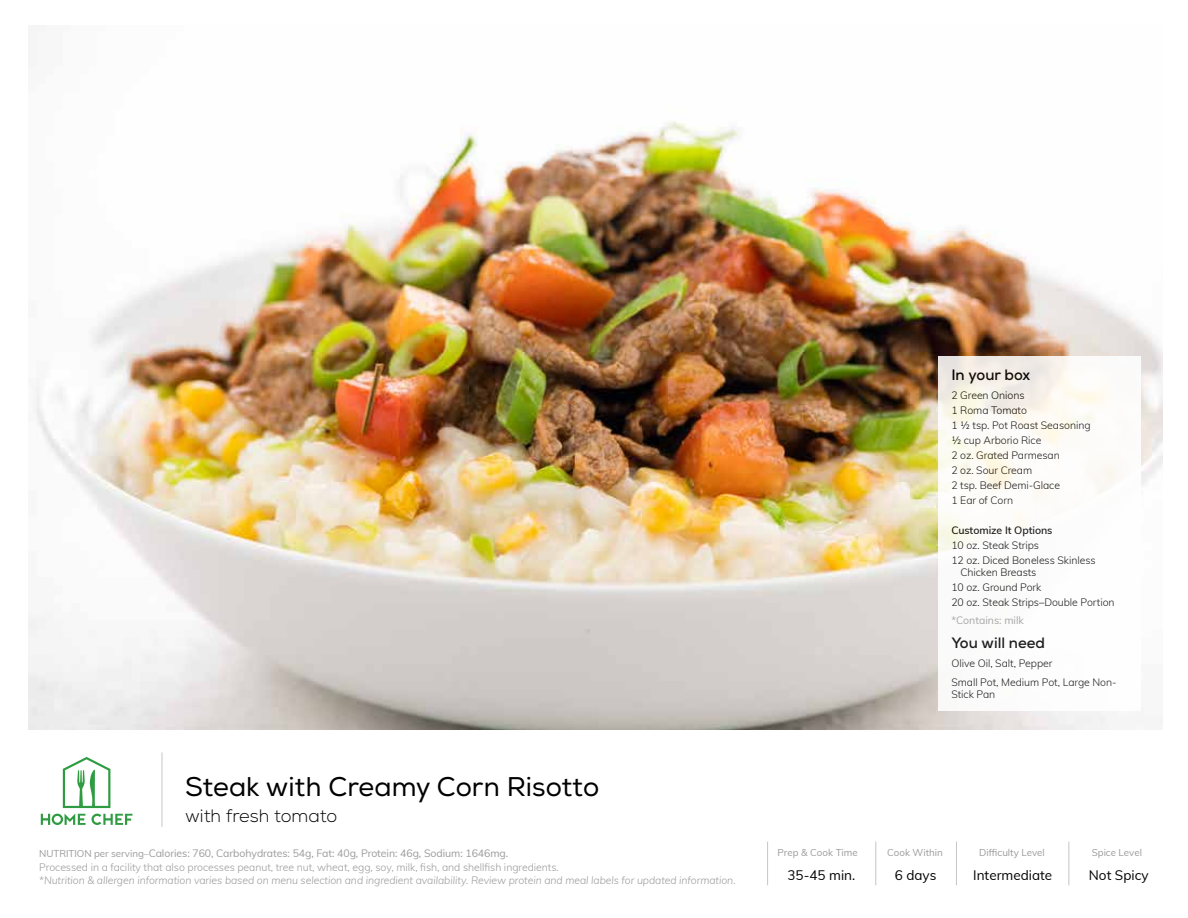
<style>
.page{position:relative;width:1188px;height:918px;background:#fff}
.page>*{position:absolute;margin:0;border:0;box-sizing:border-box;transform-origin:0 0}
.t1{font:27px "Nexa";color:#000}
.t2{font:300 18px "Nexa";color:#000}
.t3{font:700 15px "Nexa";color:#000}
.t4{font:13.5px "Muli";color:#000}
.t5{font:300 10.5px/15px "Muli";letter-spacing:-.005em;color:#000}
.t6{font:300 10.5px/13.5px "Muli";letter-spacing:-.005em;color:#9a9a9a}
.t7{font:italic 300 10.5px "Muli";letter-spacing:-.005em;color:#9a9a9a}
.t8{font:600 10.5px "Muli";letter-spacing:-.005em;color:#000}
.t9{font:10.5px "Muli";color:#9a9a9a}
.t10{font:9.75px "Muli";color:#9a9a9a}
.s1{font-weight:400;font-size:9.75px}
.s2{font-weight:400}
</style>
<div class="page">
<img style="left:29px;top:121px;width:1133px;height:609px">
<hr style="left:162px;top:752px;width:1px;height:75px;background:#c7c6c5">
<div style="left:938px;top:356px;width:203px;height:355px;background:#fff"></div>
<svg style="left:41px;top:757px;width:91px;height:68px"></svg>
<hr style="left:875px;top:842px;width:1px;height:43px;background:#c7c6c5">
<hr style="left:956px;top:842px;width:1px;height:43px;background:#c7c6c5">
<hr style="left:1068px;top:842px;width:1px;height:43px;background:#c7c6c5">
<hr style="left:767px;top:842px;width:1px;height:43px;background:#c7c6c5">
<h1 class="t1" style="left:185px;top:771px;width:416px">Steak with Creamy Corn Risotto</h1>
<h2 class="t2" style="left:185px;top:805px;width:154px">with fresh tomato</h2>
<p class="t6" style="left:39px;top:846px;width:521px"><span class="s1">NUTRITION per serving–</span><span class="s2">Calories: 760, Carbohydrates: 54g, Fat: 40g, Protein: 46g, Sodium: 1646mg.<br></span>Processed in a facility that also processes peanut, tree nut, wheat, egg, soy, milk, fish, and shellfish ingredients.</p>
<p class="t7" style="left:39px;top:873px;width:698px">*Nutrition &amp; allergen information varies based on menu selection and ingredient availability. Review protein and meal labels for updated information.</p>
<h3 class="t3" style="left:951px;top:366px;width:80px">In your box</h3>
<p class="t5" style="left:951px;top:387px;width:141px">2 Green Onions<br>1 Roma Tomato<br>1 ½ tsp. Pot Roast Seasoning ½ cup Arborio Rice<br>2 oz. Grated Parmesan<br>2 oz. Sour Cream<br>2 tsp. Beef Demi-Glace<br>1 Ear of Corn</p>
<p class="t8" style="left:951px;top:523px;width:103px">Customize It Options</p>
<p class="t5" style="left:951px;top:537px;width:146px">10 oz. Steak Strips<br>12 oz. Diced Boneless Skinless</p>
<p class="t5" style="left:951px;top:564px;width:165px;text-indent:9px">Chicken Breasts<br>10 oz. Ground Pork<br>20 oz. Steak Strips–Double Portion</p>
<p class="t9" style="left:951px;top:613px;width:74px">*Contains: milk</p>
<h3 class="t3" style="left:951px;top:633px;width:95px">You will need</h3>
<p class="t5" style="left:951px;top:653px;width:167px;line-height:18.8px">Olive Oil, Salt, Pepper<br>Small Pot, Medium Pot, Large Non-</p>
<p class="t5" style="left:951px;top:686px;width:45px">Stick Pan</p>
<p class="t10" style="left:778px;top:845px;width:82px">Prep &amp; Cook Time</p>
<p class="t10" style="left:887px;top:845px;width:57px">Cook Within</p>
<p class="t10" style="left:979px;top:845px;width:67px">Difficulty Level</p>
<p class="t10" style="left:1092px;top:845px;width:52px">Spice Level</p>
<p class="t4" style="left:787px;top:865px;width:69px">35-45 min.</p>
<p class="t4" style="left:895px;top:865px;width:43px">6 days</p>
<p class="t4" style="left:973px;top:865px;width:81px">Intermediate</p>
<p class="t4" style="left:1089px;top:865px;width:61px">Not Spicy</p>
</div>
